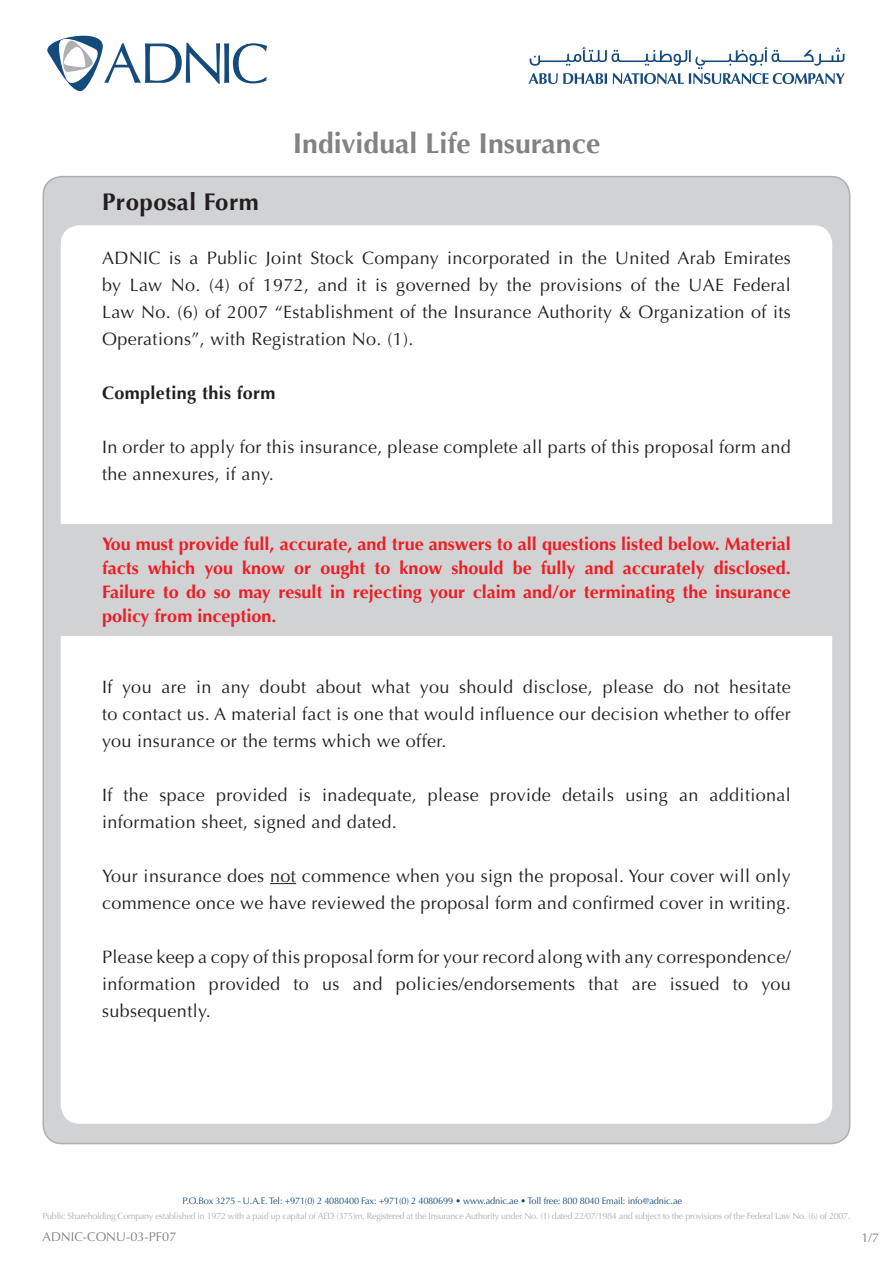
<style>
.page{position:relative;width:893px;height:1263px;background:#fff}
.page>*{position:absolute;margin:0;border:0;box-sizing:border-box;transform-origin:0 0}
.t1{font:700 28.5px "Optima";color:#808285}
.t2{font:700 24px "Optima";letter-spacing:.02em;color:#231f20}
.t3{font:18px/27px "Optima";letter-spacing:.02em;color:#231f20}
.t4{font:700 18px/24px "Optima";color:#ee1d23;text-align:right}
.t5{font:700 18px "Optima";letter-spacing:.02em;color:#231f20}
.t6{font:12.75px "Optima";color:#808083}
.t7{font:9.45px "Optima";letter-spacing:-.02em;color:#144a7c}
.t8{font:9px "Optima";letter-spacing:-.03em;color:#aeafb3}
</style>
<div class="page">
<svg style="left:47px;top:35px;width:220px;height:57px"></svg>
<svg style="left:529px;top:47px;width:316px;height:37px"></svg>
<div style="left:43px;top:177px;width:807px;height:966px;background:#d1d2d4;border-radius:19px"></div>
<div style="left:61px;top:225px;width:771px;height:899px;background:#fff;border-radius:19px"></div>
<div style="left:48px;top:524px;width:796px;height:112px;background:#d1d2d4"></div>
<svg style="left:270px;top:883px;width:26px;height:1px"></svg>
<p class="t1" style="left:293px;top:127px;width:309px">Individual Life Insurance</p>
<p class="t2" style="left:102px;top:188px;width:158px">Proposal Form</p>
<p class="t3" style="left:102px;top:245px;width:60px">ADNIC</p>
<p class="t3" style="left:169px;top:245px;width:14px">is</p>
<p class="t3" style="left:190px;top:245px;width:10px">a</p>
<p class="t3" style="left:207px;top:245px;width:52px">Public</p>
<p class="t3" style="left:266px;top:245px;width:38px">Joint</p>
<p class="t3" style="left:311px;top:245px;width:45px">Stock</p>
<p class="t3" style="left:362px;top:245px;width:78px">Company</p>
<p class="t3" style="left:447px;top:245px;width:104px">incorporated</p>
<p class="t3" style="left:558px;top:245px;width:17px">in</p>
<p class="t3" style="left:582px;top:245px;width:26px">the</p>
<p class="t3" style="left:615px;top:245px;width:102px">United Arab</p>
<p class="t3" style="left:724px;top:245px;width:69px">Emirates</p>
<p class="t3" style="left:239px;top:272px;width:17px">of</p>
<p class="t3" style="left:631px;top:272px;width:17px">of</p>
<p class="t3" style="left:102px;top:272px;width:690px">by<br>Law No. (6) of 2007 “Establishment of the Insurance Authority &amp; Organization of its<br>Operations ,” with Registration N o . (1).</p>
<p class="t5" style="left:102px;top:382px;width:175px">Completing this form</p>
<p class="t3" style="left:102px;top:434px;width:690px">In order to apply for this insurance, please complete all parts of this proposal form and the annexures if, any.</p>
<p class="t3" style="left:318px;top:272px;width:31px">and</p>
<p class="t3" style="left:396px;top:272px;width:76px">governed</p>
<p class="t3" style="left:479px;top:272px;width:21px">by</p>
<p class="t3" style="left:507px;top:272px;width:26px">the</p>
<p class="t3" style="left:655px;top:272px;width:26px">the</p>
<p class="t3" style="left:733px;top:272px;width:60px">Federal</p>
<p class="t3" style="left:171px;top:272px;width:31px">No.</p>
<p class="t3" style="left:209px;top:272px;width:22px">(4)</p>
<p class="t3" style="left:356px;top:272px;width:12px">it</p>
<p class="t3" style="left:375px;top:272px;width:14px">is</p>
<p class="t3" style="left:540px;top:272px;width:84px">provisions</p>
<p class="t3" style="left:688px;top:272px;width:37px">UAE</p>
<p class="t3" style="left:130px;top:272px;width:34px">Law</p>
<p class="t3" style="left:263px;top:272px;width:48px">1972,</p>
<p class="t4" style="left:102px;top:532px;width:690px">You must provide full, accurate, and true answers to all questions listed below. Material disclosed.</p>
<p class="t4" style="left:102px;top:556px;width:690px;text-align:left">facts<br>Failure to do so may result in rejecting your claim and/or terminating the insurance policy from inception.</p>
<p class="t4" style="left:541px;top:556px;width:36px">fully</p>
<p class="t4" style="left:148px;top:556px;width:49px">which</p>
<p class="t4" style="left:242px;top:556px;width:44px">know</p>
<p class="t4" style="left:320px;top:556px;width:47px">ought</p>
<p class="t4" style="left:400px;top:556px;width:44px">know</p>
<p class="t4" style="left:452px;top:556px;width:54px">should</p>
<p class="t4" style="left:513px;top:556px;width:21px">be</p>
<p class="t4" style="left:585px;top:556px;width:31px">and</p>
<p class="t4" style="left:623px;top:556px;width:83px">accurately</p>
<p class="t4" style="left:374px;top:556px;width:18px">to</p>
<p class="t4" style="left:204px;top:556px;width:30px">you</p>
<p class="t4" style="left:294px;top:556px;width:19px">or</p>
<p class="t3" style="left:102px;top:674px;width:690px">If<br>to contact us A. material fact is one that would influence our decision whether to offer you insurance or the terms which we offer.</p>
<p class="t3" style="left:709px;top:782px;width:83px">additional</p>
<p class="t3" style="left:260px;top:674px;width:48px">doubt</p>
<p class="t3" style="left:316px;top:674px;width:47px">about</p>
<p class="t3" style="left:371px;top:674px;width:40px">what</p>
<p class="t3" style="left:459px;top:674px;width:55px">should</p>
<p class="t3" style="left:523px;top:674px;width:71px">disclose,</p>
<p class="t3" style="left:603px;top:674px;width:52px">please</p>
<p class="t3" style="left:663px;top:674px;width:22px">do</p>
<p class="t3" style="left:729px;top:674px;width:63px">hesitate</p>
<p class="t3" style="left:196px;top:674px;width:17px">in</p>
<p class="t3" style="left:694px;top:674px;width:27px">not</p>
<p class="t3" style="left:122px;top:674px;width:31px">you</p>
<p class="t3" style="left:162px;top:674px;width:26px">are</p>
<p class="t3" style="left:221px;top:674px;width:30px">any</p>
<p class="t3" style="left:420px;top:674px;width:31px">you</p>
<p class="t3" style="left:102px;top:782px;width:296px">If<br>information sheet, signed and dated.</p>
<p class="t3" style="left:102px;top:863px;width:690px">Your insurance does not commence when you sign the proposal. Your cover will only commence once we have reviewed the proposal form and confirmed cover in writing.</p>
<p class="t3" style="left:102px;top:944px;width:690px;text-align:right">Please keep a copy of this proposal form for your record along with any correspondence/ you</p>
<p class="t3" style="left:124px;top:782px;width:26px">the</p>
<p class="t3" style="left:216px;top:782px;width:73px">provided</p>
<p class="t3" style="left:322px;top:782px;width:96px">inadequate,</p>
<p class="t3" style="left:428px;top:782px;width:52px">please</p>
<p class="t3" style="left:490px;top:782px;width:62px">provide</p>
<p class="t3" style="left:562px;top:782px;width:54px">details</p>
<p class="t3" style="left:299px;top:782px;width:14px">is</p>
<p class="t3" style="left:625px;top:782px;width:44px">using</p>
<p class="t3" style="left:159px;top:782px;width:47px">space</p>
<p class="t3" style="left:679px;top:782px;width:21px">an</p>
<p class="t3" style="left:102px;top:971px;width:110px">information subsequently.</p>
<p class="t3" style="left:209px;top:971px;width:73px">provided</p>
<p class="t3" style="left:353px;top:971px;width:31px">and</p>
<p class="t3" style="left:396px;top:971px;width:181px">policies/endorsements</p>
<p class="t3" style="left:588px;top:971px;width:32px">that</p>
<p class="t3" style="left:670px;top:971px;width:51px">issued</p>
<p class="t3" style="left:294px;top:971px;width:17px">to</p>
<p class="t3" style="left:733px;top:971px;width:17px">to</p>
<p class="t3" style="left:322px;top:971px;width:19px">us</p>
<p class="t3" style="left:632px;top:971px;width:26px">are</p>
<p class="t7" style="left:183px;top:1195px;width:501px">O. P .Box 3275 U- A. .E. Tel: +971 0( 2) 4080400 Fax: +971 0( 2) 4080699 • www.adnic.ae • Toll free: 800 8040 Email: info@adnic.ae</p>
<p class="t8" style="left:42px;top:1210px;width:809px">Public Shareholding Company established in 1972 with a paid up capital of AED (375 m) , Registered at the Insurance Authority under No 1(. ) dated 22/07/1984 and subject to the provisions of the Federal Law No 6(. ) of 2007.</p>
<p class="t6" style="left:43px;top:1229px;width:135px">ADNIC-CONU-03-PF07</p>
<p class="t6" style="left:861px;top:1231px;width:19px">1/7</p>
</div>
